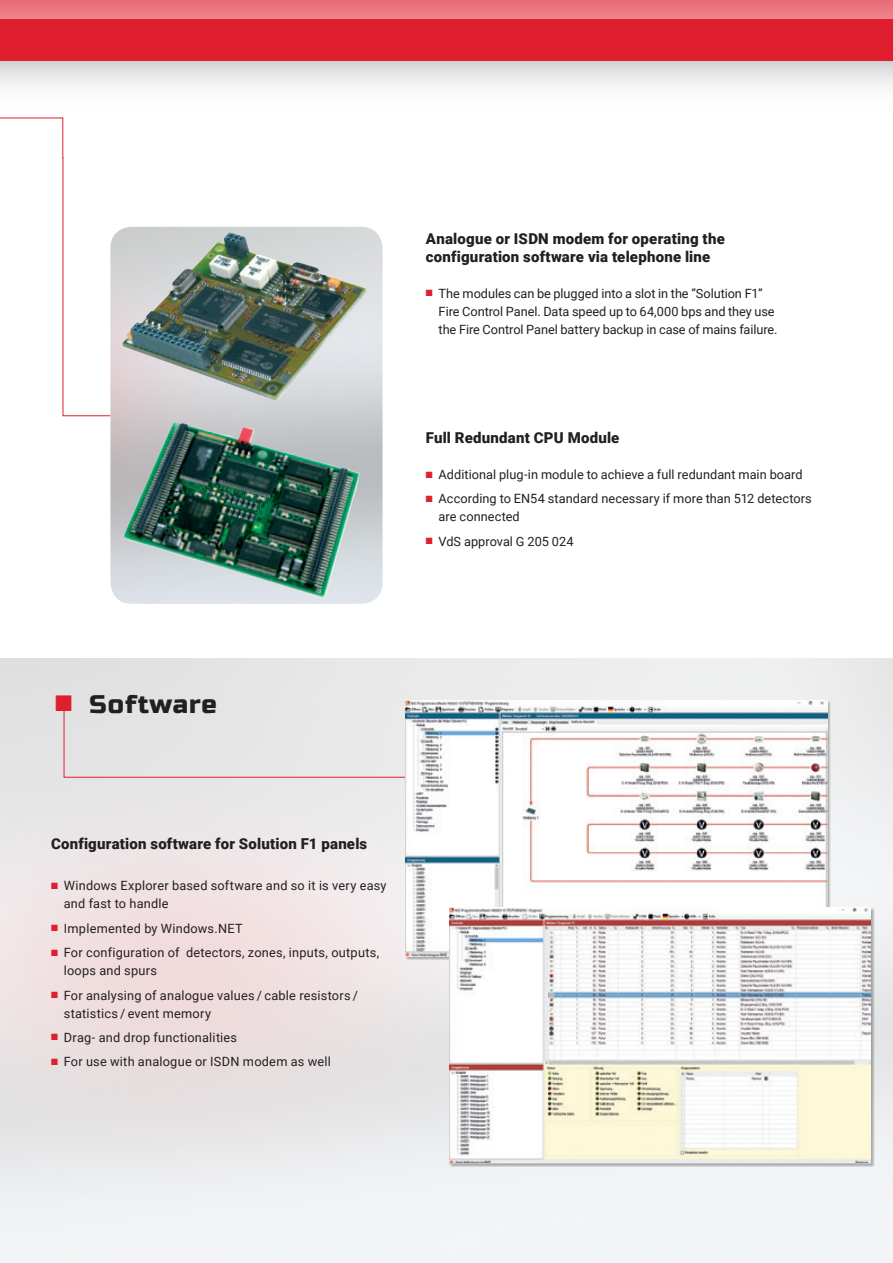
<style>
.page{position:relative;width:893px;height:1263px;background:#fff}
.page>*{position:absolute;margin:0;border:0;box-sizing:border-box;transform-origin:0 0}
.t1{font:25.5px "Russo One";letter-spacing:.04em;color:#231f20}
.t2{font:900 15px/18px "Roboto";letter-spacing:.015em;color:#231f20}
.t3{font:12.75px/18px "Roboto";letter-spacing:.01em;color:#231f20}
.s1{color:#df1f2e}
</style>
<div class="page">
<div style="left:0;top:57px;width:893px;height:58px;background:linear-gradient(to bottom,#d5d6d7,#fff)"></div>
<div style="left:0;top:0;width:893px;height:60px;background:#df1f2e"></div>
<div style="left:0;top:0;width:893px;height:19px;background:#eb7881"></div>
<div style="left:63px;top:705px;width:342px;height:73px;background:#e5e6e5"></div>
<img style="left:110px;top:227px;width:273px;height:377px">
<img style="left:234px;top:232px;width:134px;height:169px">
<img style="left:123px;top:422px;width:236px;height:176px">
<svg style="left:0;top:117px;width:234px;height:299px"></svg>
<img style="left:406px;top:701px;width:421px;height:255px">
<div style="left:449px;top:907px;width:425px;height:260px;background:#231f20;opacity:.35"></div>
<img style="left:449px;top:908px;width:422px;height:255px">
<p class="t2" style="left:426px;top:229px;width:300px">Analogue or ISDN modem for operating the configuration software via telephone line</p>
<p class="t3" style="left:439px;top:284px;width:340px;text-indent:-13px"><span class="s1">■</span> The modules can be plugged into a slot in the ”Solution F1”<br>Fire Control Panel. Data speed up to 64,000 bps and they use the Fire Control Panel battery backup in case of mains failure.</p>
<p class="t2" style="left:426px;top:428px;width:195px">Full Redundant CPU Module</p>
<p class="t3" style="left:426px;top:465px;width:378px"><span class="s1">■</span> Additional plug-in module to achieve a full redundant main board</p>
<p class="t3" style="left:439px;top:489px;width:374px;text-indent:-13px"><span class="s1">■</span> According to EN54 standard necessary if more than 512 detectors are connected</p>
<p class="t3" style="left:426px;top:532px;width:149px"><span class="s1">■</span> VdS approval G 205 024</p>
<h1 class="t1" style="left:55px;top:690px;width:163px"><span class="s1">■</span> Software</h1>
<p class="t2" style="left:51px;top:834px;width:318px">Configuration software for Solution F1 panels</p>
<p class="t3" style="left:64px;top:876px;width:324px;text-indent:-13px"><span class="s1">■</span> Windows Explorer based software and so it is very easy and fast to handle</p>
<p class="t3" style="left:51px;top:919px;width:193px"><span class="s1">■</span> Implemented by Windows.NET</p>
<p class="t3" style="left:64px;top:943px;width:317px;text-indent:-13px"><span class="s1">■</span> For configuration of detectors, zones, inputs, outputs, loops and spurs</p>
<p class="t3" style="left:64px;top:985px;width:296px;text-indent:-13px"><span class="s1">■</span> For analysing of analogue values / cable resistors / statistics / event memory</p>
<p class="t3" style="left:51px;top:1028px;width:188px"><span class="s1">■</span> Drag- and drop functionalities</p>
<p class="t3" style="left:51px;top:1052px;width:281px"><span class="s1">■</span> For use with analogue or ISDN modem as well</p>
</div>
